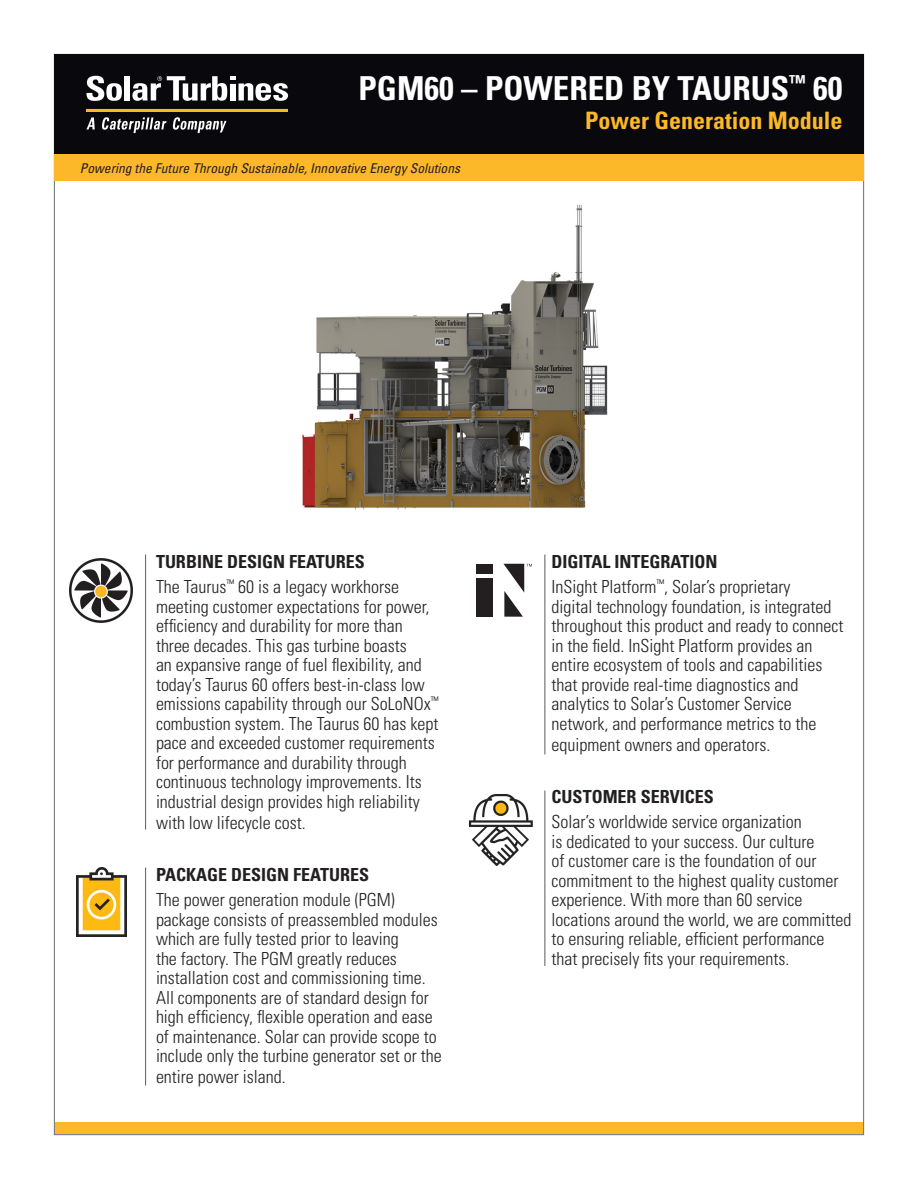
<style>
.page{position:relative;width:918px;height:1188px;background:#fff}
.page>*{position:absolute;margin:0;border:0;box-sizing:border-box;transform-origin:0 0}
.t1{font:700 condensed 33px "Univers LT Std";color:#fff}
.t2{font:700 condensed 24px "Univers LT Std";color:#fcb828}
.t3{font:300 condensed 18px/19.6px "Univers LT Std";color:#231f20}
.t4{font:700 condensed 18px "Univers LT Std";color:#231f20}
.t5{font:italic condensed 13.5px "Univers LT Std";color:#231f20}
.s1{font-weight:700}
</style>
<div class="page">
<div style="left:55px;top:1122px;width:807px;height:12px;background:#fcb828"></div>
<div style="left:54px;top:54px;width:810px;height:101px;background:#08080d"></div>
<img style="left:302px;top:204px;width:306px;height:306px">
<div style="left:54px;top:155px;width:810px;height:26px;background:#fcb828"></div>
<svg style="left:86px;top:117px;width:9px;height:12px"></svg>
<svg style="left:172px;top:117px;width:54px;height:16px"></svg>
<svg style="left:102px;top:117px;width:64px;height:16px"></svg>
<hr style="left:86px;top:109px;width:202px;height:2px;background:#fcb729">
<svg style="left:86px;top:76px;width:202px;height:25px"></svg>
<img style="left:76px;top:868px;width:51px;height:69px">
<img style="left:69px;top:558px;width:64px;height:65px">
<div style="left:476px;top:564px;width:16px;height:10px;background:#231f20"></div>
<div style="left:476px;top:579px;width:16px;height:38px;background:#231f20"></div>
<svg style="left:503px;top:564px;width:29px;height:53px"></svg>
<img style="left:468px;top:794px;width:65px;height:72px">
<hr style="left:145px;top:555px;width:1px;height:275px;background:#6c6d70">
<hr style="left:544px;top:555px;width:1px;height:199px;background:#6c6d70">
<hr style="left:145px;top:868px;width:1px;height:218px;background:#6c6d70">
<hr style="left:544px;top:791px;width:1px;height:175px;background:#6c6d70">
<h1 class="t1" style="left:359px;top:68px;width:485px">PGM60 – POWERED BY TAURUS<sup>™</sup> 60</h1>
<h2 class="t2" style="left:585px;top:106px;width:259px">Power Generation Module</h2>
<p class="t5" style="left:80px;top:159px;width:382px">Powering the Future Through Sustainable, Innovative Energy Solutions</p>
<p class="t3" style="left:156px;top:549px;width:245px;line-height:25.5px"><span class="s1">TURBINE DESIGN FEATURES<br></span>The Taurus<sup>™</sup> 60 is a legacy workhorse</p>
<p class="t3" style="left:156px;top:597px;width:284px">meeting customer expectations for power, efficiency and durability for more than three decades. This gas turbine boasts<br>an expansive range of fuel flexibility, and today’s Taurus 60 offers best-in-class low emissions capability through our SoLoNOx<sup>™ </sup>combustion system. The Taurus 60 has kept pace and exceeded customer requirements for performance and durability through continuous technology improvements. Its industrial design provides high reliability with low lifecycle cost.</p>
<p class="t4" style="left:156px;top:863px;width:215px">PACKAGE DESIGN FEATURES</p>
<p class="t3" style="left:156px;top:890px;width:287px">The power generation module (PGM) package consists of preassembled modules which are fully tested prior to leaving<br>the factory. The PGM greatly reduces installation cost and commissioning time.<br>All components are of standard design for high efficiency, flexible operation and ease of maintenance. Solar can provide scope to include only the turbine generator set or the entire power island.</p>
<p class="t3" style="left:552px;top:549px;width:240px;line-height:25.5px"><span class="s1">DIGITAL INTEGRATION<br></span>InSight Platform<sup>™</sup>, Solar’s proprietary</p>
<p class="t3" style="left:552px;top:597px;width:293px">digital technology foundation, is integrated throughout this product and ready to connect in the field. InSight Platform provides an entire ecosystem of tools and capabilities that provide real-time diagnostics and analytics to Solar’s Customer Service network, and performance metrics to the equipment owners and operators.</p>
<p class="t4" style="left:552px;top:785px;width:164px">CUSTOMER SERVICES</p>
<p class="t3" style="left:552px;top:812px;width:301px">Solar’s worldwide service organization<br>is dedicated to your success. Our culture<br>of customer care is the foundation of our commitment to the highest quality customer experience. With more than 60 service locations around the world, we are committed to ensuring reliable, efficient performance that precisely fits your requirements.</p>
</div>
